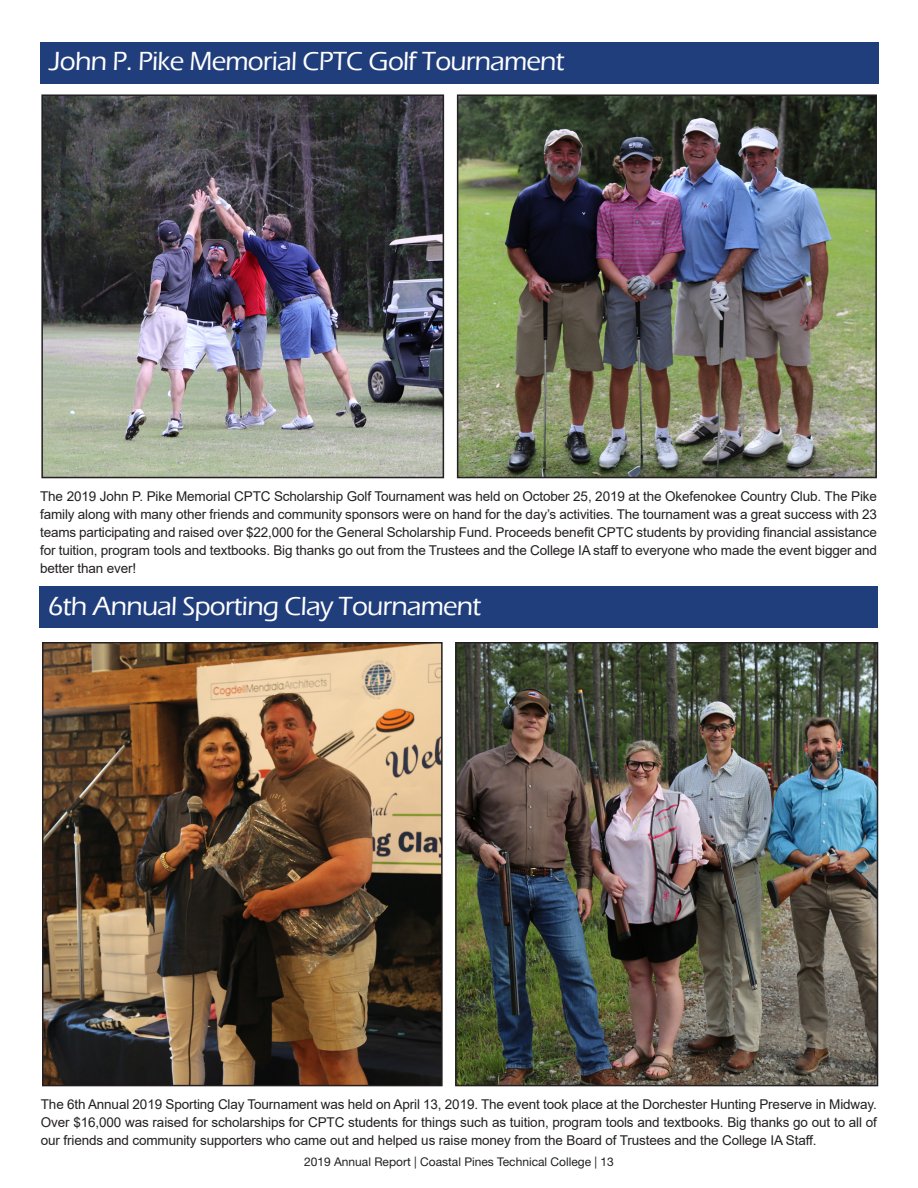
<style>
.page{position:relative;width:918px;height:1188px;background:#fff}
.page>*{position:absolute;margin:0;border:0;box-sizing:border-box;transform-origin:0 0}
.t1{font:500 27px "Eras ITC";letter-spacing:-.025em;color:#fff}
.Paragraph_Copy{font:13.5px/18px "Arial";letter-spacing:-.01em;color:#231f20;text-align:justify}
.t2{font:12px "Helvetica Neue LT Std";color:#231f20}
</style>
<div class="page">
<div style="left:41px;top:42px;width:838px;height:41px;background:#213e7c"></div>
<div style="left:39px;top:586px;width:839px;height:42px;background:#213e7c"></div>
<img style="left:44px;top:97px;width:397px;height:378px">
<div style="left:41px;top:94px;width:403px;height:384px;border:2px solid #231f20"></div>
<img style="left:460px;top:97px;width:414px;height:378px">
<div style="left:457px;top:94px;width:420px;height:384px;border:2px solid #231f20"></div>
<img style="left:45px;top:645px;width:395px;height:438px">
<div style="left:42px;top:642px;width:401px;height:444px;border:2px solid #231f20"></div>
<img style="left:458px;top:645px;width:417px;height:438px">
<div style="left:455px;top:642px;width:423px;height:444px;border:2px solid #231f20"></div>
<p class="t1" style="left:49px;top:46px;width:517px">John P. Pike Memorial CPTC Golf Tournament</p>
<p class="Paragraph_Copy" style="left:40px;top:487px;width:838px">The 2019 John P. Pike Memorial CPTC Scholarship Golf Tournament was held on October 25, 2019 at the Okefenokee Country Club. The Pike family along with many other friends and community sponsors were on hand for the day’s activities. The tournament was a great success with 23 teams participating and raised over $22,000 for the General Scholarship Fund. Proceeds benefit CPTC students by providing financial assistance for tuition, program tools and textbooks. Big thanks go out from the Trustees and the College IA staff to everyone who made the event bigger and better than ever!</p>
<p class="t1" style="left:48px;top:591px;width:434px">6th Annual Sporting Clay Tournament</p>
<p class="Paragraph_Copy" style="left:41px;top:1095px;width:838px">The 6th Annual 2019 Sporting Clay Tournament was held on April 13, 2019. The event took place at the Dorchester Hunting Preserve in Midway.<br>Over $16,000 was raised for scholarships for CPTC students for things such as tuition, program tools and textbooks. Big thanks go out to all of our friends and community supporters who came out and helped us raise money from the Board of Trustees and the College IA Staff.</p>
<p class="t2" style="left:304px;top:1154px;width:311px">2019 Annual Report | Coastal Pines Technical College | 13</p>
</div>
